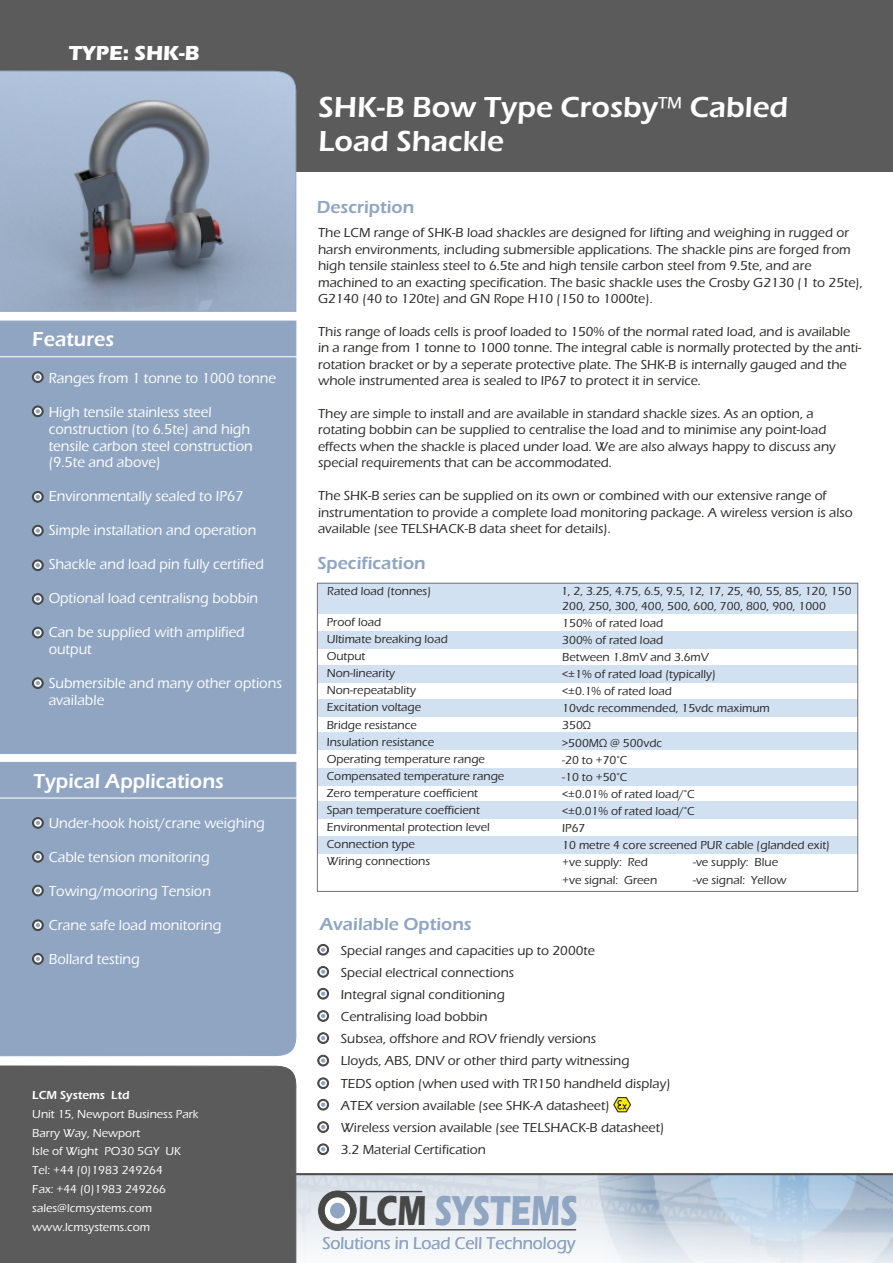
<style>
.page{position:relative;width:893px;height:1263px;background:#fff}
.page>*{position:absolute;margin:0;border:0;box-sizing:border-box;transform-origin:0 0}
.t1{font:700 43.35px "Eras ITC";color:#8fa5c2;scale:.73 1}
.t2{font:600 30px/34.2px "Eras ITC";color:#fefefe}
.t3{font:600 21px "Eras ITC";color:#fefefe;scale:.95 1}
.t4{font:700 21px "Eras ITC";color:#fefefe}
.t5{font:600 18px "Eras ITC";color:#8fa5c2}
.t6{font:500 17.85px "Eras ITC";color:#8fa5c2;scale:.95 1}
.t7{font:500 15px/17px "Eras ITC";color:#fefefe;scale:.95 1}
.t8{font:500 13.5px/16.5px "Eras ITC";color:#2b2a29}
.t9{font:500 12px/17.1px "Eras ITC";color:#2b2a29}
.t10{font:500 12px/18.8px "Eras ITC";color:#fefefe}
.t11{font:600 12px "Eras ITC";color:#fefefe}
.s1{font-weight:500}
.s2{color:#474746}
</style>
<div class="page">
<img style="left:297px;top:1175px;width:596px;height:88px">
<hr style="left:337px;top:1191px;width:85px;height:1px;background:#474746">
<hr style="left:337px;top:1229px;width:239px;height:1px;background:#474746">
<svg style="left:318px;top:1190px;width:39px;height:41px"></svg>
<hr style="left:241px;top:1173px;width:652px;height:2px;background:#4f4f4e">
<div style="left:0;top:762px;width:297px;height:294px;background:#8fa5c2"></div>
<div style="left:0;top:0;width:893px;height:171px;background:#5b5b5b"></div>
<div style="left:0;top:320px;width:297px;height:434px;background:#8fa5c2"></div>
<svg style="left:32px;top:371px;width:12px;height:12px"></svg>
<svg style="left:32px;top:406px;width:12px;height:11px"></svg>
<svg style="left:32px;top:491px;width:12px;height:12px"></svg>
<svg style="left:32px;top:525px;width:12px;height:11px"></svg>
<svg style="left:32px;top:559px;width:12px;height:12px"></svg>
<svg style="left:32px;top:627px;width:12px;height:11px"></svg>
<svg style="left:32px;top:677px;width:12px;height:12px"></svg>
<svg style="left:32px;top:817px;width:12px;height:12px"></svg>
<svg style="left:32px;top:851px;width:12px;height:12px"></svg>
<svg style="left:32px;top:885px;width:12px;height:11px"></svg>
<svg style="left:32px;top:919px;width:12px;height:12px"></svg>
<svg style="left:32px;top:593px;width:12px;height:12px"></svg>
<div style="left:317px;top:583px;width:541px;height:31px;background:#d2e1f2"></div>
<div style="left:317px;top:631px;width:541px;height:17px;background:#d2e1f2"></div>
<div style="left:317px;top:665px;width:540px;height:17px;background:#d2e1f2"></div>
<div style="left:318px;top:699px;width:540px;height:17px;background:#d2e1f2"></div>
<div style="left:318px;top:733px;width:540px;height:17px;background:#d2e1f2"></div>
<div style="left:317px;top:768px;width:541px;height:17px;background:#d2e1f2"></div>
<div style="left:318px;top:802px;width:540px;height:17px;background:#d2e1f2"></div>
<div style="left:317px;top:836px;width:540px;height:17px;background:#d2e1f2"></div>
<div style="left:0;top:1065px;width:297px;height:198px;background:#5b5b5b"></div>
<svg style="left:317px;top:944px;width:12px;height:11px"></svg>
<svg style="left:317px;top:966px;width:12px;height:12px"></svg>
<svg style="left:317px;top:988px;width:12px;height:11px"></svg>
<svg style="left:317px;top:1010px;width:12px;height:12px"></svg>
<svg style="left:317px;top:1032px;width:12px;height:12px"></svg>
<svg style="left:317px;top:1055px;width:12px;height:11px"></svg>
<div style="left:317px;top:583px;width:541px;height:309px;border:1px solid #727271"></div>
<hr style="left:0;top:356px;width:301px;height:1px;background:#fefefe">
<hr style="left:0;top:797px;width:302px;height:1px;background:#fefefe">
<svg style="left:317px;top:1077px;width:12px;height:12px"></svg>
<svg style="left:0;top:70px;width:297px;height:242px;background:#94a1b5"></svg>
<svg style="left:317px;top:1099px;width:12px;height:11px"></svg>
<svg style="left:613px;top:1097px;width:18px;height:16px"></svg>
<svg style="left:32px;top:953px;width:12px;height:12px"></svg>
<svg style="left:317px;top:1121px;width:12px;height:12px"></svg>
<svg style="left:317px;top:1143px;width:12px;height:12px"></svg>
<h3 class="t4" style="left:69px;top:45px;width:132px">TYPE: SHK-B</h3>
<h3 class="t3" style="left:32px;top:332px;width:88px">Features</h3>
<p class="t7" style="left:49px;top:371px;width:241px">Ranges from 1 tonne to 1000 tonne</p>
<p class="t7" style="left:49px;top:405px;width:217px">High tensile stainless steel construction (to 6.5te) and high tensile carbon steel construction (9.5te and above)</p>
<p class="t7" style="left:49px;top:490px;width:207px">Environmentally sealed to IP67</p>
<p class="t7" style="left:49px;top:523px;width:220px">Simple installation and operation</p>
<p class="t7" style="left:49px;top:557px;width:228px">Shackle and load pin fully certified</p>
<p class="t7" style="left:49px;top:591px;width:222px">Optional load centralisng bobbin</p>
<p class="t7" style="left:49px;top:625px;width:208px">Can be supplied with amplified output</p>
<p class="t7" style="left:49px;top:676px;width:247px">Submersible and many other options available</p>
<h3 class="t3" style="left:34px;top:773px;width:202px">Typical Applications</h3>
<p class="t7" style="left:49px;top:816px;width:229px">Under-hook hoist/crane weighing</p>
<p class="t7" style="left:49px;top:850px;width:171px">Cable tension monitoring</p>
<p class="t7" style="left:49px;top:884px;width:172px">Towing/mooring Tension</p>
<p class="t7" style="left:49px;top:918px;width:183px">Crane safe load monitoring</p>
<p class="t7" style="left:49px;top:952px;width:97px">Bollard testing</p>
<p class="t11" style="left:32px;top:1091px;width:99px">LCM Systems Ltd</p>
<p class="t10" style="left:32px;top:1106px;width:168px">Unit 15, Newport Business Park<br>Barry Way, Newport<br>Isle of Wight PO30 5GY UK<br>Tel: +44 (0)1983 249264<br>Fax: +44 (0)1983 249266 sales@lcmsystems.com www.lcmsystems.com</p>
<h2 class="t2" style="left:318px;top:93px;width:471px">SHK-B Bow Type Crosby<span class="s1">™</span> Cabled<br>Load Shackle</h2>
<h3 class="t5" style="left:317px;top:201px;width:99px">Description</h3>
<p class="t8" style="left:318px;top:226px;width:546px">The LCM range of SHK-B load shackles are designed for lifting and weighing in rugged or harsh environments, including submersible applications. The shackle pins are forged from high tensile stainless steel to 6.5te and high tensile carbon steel from 9.5te, and are machined to an exacting specification. The basic shackle uses the Crosby G2130 (1 to 25te), G2140 (40 to 120te) and GN Rope H10 (150 to 1000te).</p>
<p class="t8" style="left:318px;top:324px;width:545px">This range of loads cells is proof loaded to 150% of the normal rated load, and is available in a range from 1 tonne to 1000 tonne. The integral cable is normally protected by the anti&shy;rotation bracket or by a seperate protective plate. The SHK-B is internally gauged and the whole instrumented area is sealed to IP67 to protect it in service.</p>
<p class="t8" style="left:318px;top:407px;width:519px">They are simple to install and are available in standard shackle sizes. As an option, a rotating bobbin can be supplied to centralise the load and to minimise any point-load effects when the shackle is placed under load. We are also always happy to discuss any special requirements that can be accommodated.</p>
<p class="t8" style="left:318px;top:489px;width:536px">The SHK-B series can be supplied on its own or combined with our extensive range of instrumentation to provide a complete load monitoring package. A wireless version is also available (see TELSHACK-B data sheet for details).</p>
<h3 class="t5" style="left:317px;top:557px;width:110px">Specification</h3>
<p class="t9" style="left:327px;top:584px;width:105px">Rated load (tonnes)</p>
<p class="t9" style="left:561px;top:584px;width:292px">1, 2, 3.25, 4.75, 6.5, 9.5, 12, 17, 25, 40, 55, 85, 120, 150</p>
<p class="t9" style="left:327px;top:615px;width:179px">Proof load<br>Ultimate breaking load<br>Output<br>Non-linearity<br>Non-repeatablity<br>Excitation voltage<br>Bridge resistance<br>Insulation resistance<br>Operating temperature range<br>Compensated temperature range<br>Zero temperature coefficient<br>Span temperature coefficient<br>Environmental protection level<br>Connection type<br>Wiring connections</p>
<h3 class="t5" style="left:320px;top:918px;width:154px">Available Options</h3>
<p class="t9" style="left:562px;top:598px;width:269px">200, 250, 300, 400, 500, 600, 700, 800, 900, 1000<br>150% of rated load<br>300% of rated load<br>Between 1.8mV and 3.6mV<br>&lt;±1% of rated load (typically)<br>&lt;±0.1% of rated load<br>10vdc recommended, 15vdc maximum<br>350Ω<br>&gt;500MΩ @ 500vdc<br>-20 to +70°C<br>-10 to +50°C<br>&lt;±0.01% of rated load/°C<br>&lt;±0.01% of rated load/°C<br>IP67<br>10 metre 4 core screened PUR cable (glanded exit) +ve supply: Red</p>
<p class="t9" style="left:693px;top:855px;width:87px">-ve supply: Blue</p>
<p class="t9" style="left:562px;top:872px;width:96px">+ve signal: Green</p>
<p class="t9" style="left:693px;top:872px;width:95px">-ve signal: Yellow</p>
<p class="t8" style="left:341px;top:941px;width:331px;line-height:22px">Special ranges and capacities up to 2000te<br>Special electrical connections<br>Integral signal conditioning<br>Centralising load bobbin<br>Subsea, offshore and ROV friendly versions<br>Lloyds, ABS, DNV or other third party witnessing<br>TEDS option (when used with TR150 handheld display)<br>ATEX version available (see SHK-A datasheet)<br>Wireless version available (see TELSHACK-B datasheet)<br>3.2 Material Certification</p>
<h1 class="t1" style="left:358px;top:1195px;width:303px"><span class="s2">LCM</span> SYSTEMS</h1>
<h3 class="t6" style="left:322px;top:1236px;width:268px">Solutions in Load Cell Technology</h3>
</div>
